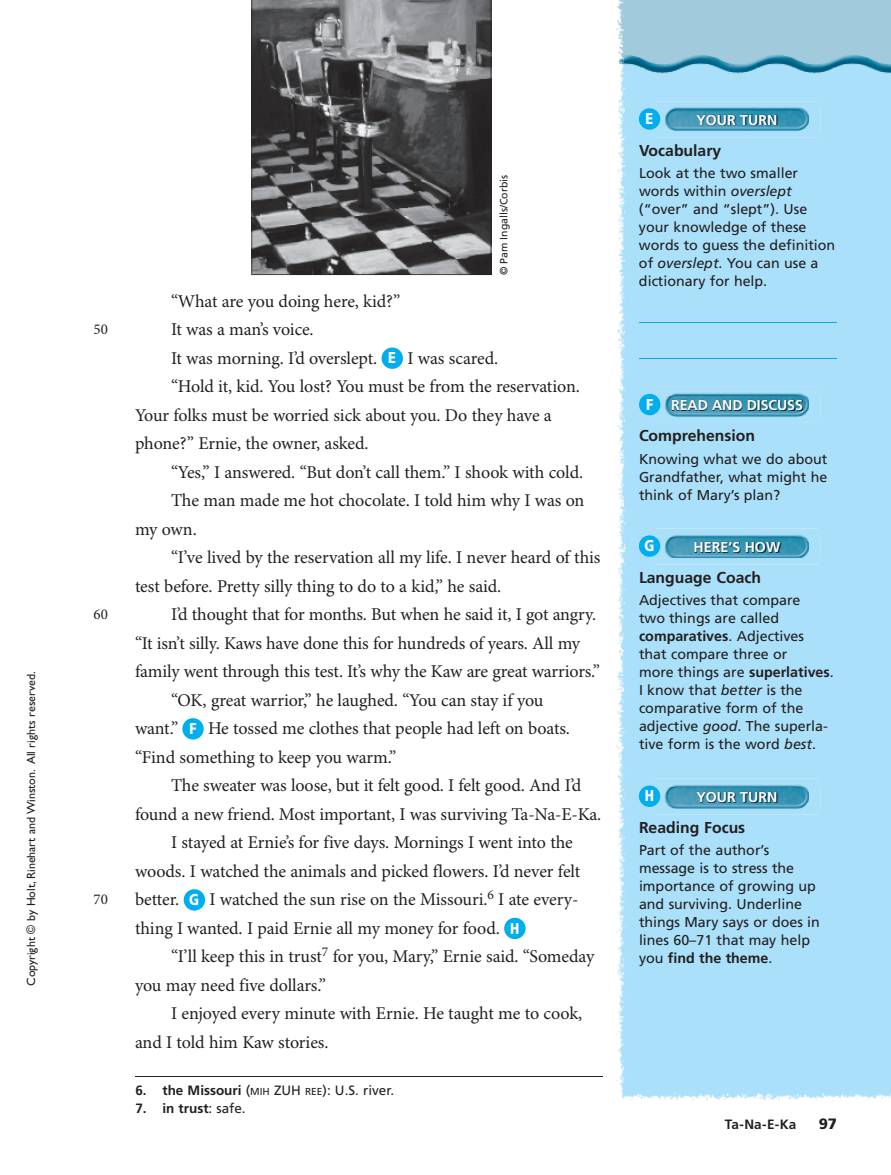
<style>
.page{position:relative;width:891px;height:1175px;background:#fff}
.page>*{position:absolute;margin:0;border:0;box-sizing:border-box;transform-origin:0 0}
.t1{font:18px "Minion Pro";letter-spacing:-.01em;color:#231f20}
.t2{font:700 15.75px "Frutiger LT Std";color:#231f20}
.t3{font:900 15.6px "Frutiger LT Std";color:#fff;scale:.82 1}
.t4{font:15px "Minion Pro";color:#231f20}
.t5{font:900 15px "Frutiger LT Std";color:#231f20}
.t6{font:14.25px/18px "Frutiger LT Std";color:#231f20}
.t7{font:700 14.25px "Frutiger LT Std";color:#fff}
.t8{font:13.5px "Frutiger LT Std";color:#231f20}
.t9{font:700 13.5px "Frutiger LT Std";color:#231f20}
.t10{font:12px "Gill Sans Std";color:#231f20}
.t11{font:10.5px "Frutiger LT Std";color:#231f20}
.s1{font-family:"Frutiger LT Std";font-weight:900;font-size:15.6px;color:#fff}
.s2{font-weight:700}
.s3{font-size:10.2px}
.s4{font-weight:400}
.s5{font-style:italic}
.s6{font-weight:900;font-size:15.6px}
</style>
<div class="page">
<img style="left:616px;top:0;width:275px;height:1101px">
<div style="left:382px;top:347px;width:21px;height:22px;background:#00aeef;border-radius:50%"></div>
<div style="left:182px;top:718px;width:22px;height:21px;background:#00aeef;border-radius:50%"></div>
<div style="left:184px;top:889px;width:21px;height:21px;background:#00aeef;border-radius:50%"></div>
<div style="left:504px;top:917px;width:22px;height:22px;background:#00aeef;border-radius:50%"></div>
<img style="left:656px;top:101px;width:162px;height:36px">
<img style="left:656px;top:111px;width:162px;height:20px">
<div style="left:639px;top:108px;width:21px;height:22px;background:#00aeef;border-radius:50%"></div>
<hr style="left:639px;top:322px;width:198px;height:1px;background:#00aeef">
<hr style="left:639px;top:358px;width:198px;height:1px;background:#00aeef">
<img style="left:656px;top:387px;width:162px;height:36px">
<img style="left:656px;top:396px;width:162px;height:20px">
<div style="left:639px;top:394px;width:21px;height:21px;background:#00aeef;border-radius:50%"></div>
<img style="left:656px;top:528px;width:162px;height:36px">
<img style="left:656px;top:537px;width:162px;height:21px">
<div style="left:639px;top:535px;width:21px;height:22px;background:#00aeef;border-radius:50%"></div>
<hr style="left:135px;top:1075px;width:468px;height:1px;background:#231f20">
<svg style="left:252px;top:0;width:239px;height:275px;background:#636264"></svg>
<img style="left:656px;top:778px;width:162px;height:36px">
<img style="left:656px;top:787px;width:162px;height:21px">
<div style="left:639px;top:785px;width:21px;height:22px;background:#00aeef;border-radius:50%"></div>
<p class="t10" style="left:27px;top:985px;width:316px;rotate:-90deg">Copyright © by Holt, Rinehart and Winston. All rights reserved.</p>
<p class="t4" style="left:94px;top:323px;width:16px">50</p>
<p class="t4" style="left:94px;top:608px;width:16px">60</p>
<p class="t4" style="left:94px;top:893px;width:16px">70</p>
<p class="t11" style="left:500px;top:275px;width:102px;rotate:-90deg">© Pam Ingalls/Corbis</p>
<p class="t1" style="left:171px;top:294px;width:231px">“What are you doing here, kid?”</p>
<p class="t1" style="left:171px;top:322px;width:144px">It was a man’s voice.</p>
<p class="t1" style="left:171px;top:351px;width:329px">It was morning. I’d overslept. <span class="s1">E</span> I was scared.</p>
<p class="t1" style="left:171px;top:379px;width:410px">“Hold it, kid. You lost? You must be from the reservation.</p>
<p class="t1" style="left:135px;top:408px;width:418px">Your folks must be worried sick about you. Do they have a</p>
<p class="t1" style="left:135px;top:436px;width:235px">phone?” Ernie, the owner, asked.</p>
<p class="t1" style="left:171px;top:465px;width:414px">“Yes,” I answered. “But don’t call them.” I shook with cold.</p>
<p class="t1" style="left:171px;top:493px;width:415px">The man made me hot chocolate. I told him why I was on</p>
<p class="t1" style="left:135px;top:522px;width:63px">my own.</p>
<p class="t1" style="left:171px;top:550px;width:431px">“I’ve lived by the reservation all my life. I never heard of this</p>
<p class="t1" style="left:135px;top:579px;width:368px">test before. Pretty silly thing to do to a kid,” he said.</p>
<p class="t1" style="left:171px;top:607px;width:427px">I’d thought that for months. But when he said it, I got angry.</p>
<p class="t1" style="left:135px;top:636px;width:447px">“It isn’t silly. Kaws have done this for hundreds of years. All my</p>
<p class="t1" style="left:135px;top:664px;width:466px">family went through this test. It’s why the Kaw are great warriors.”</p>
<p class="t1" style="left:171px;top:693px;width:374px">“OK, great warrior,” he laughed. “You can stay if you</p>
<p class="t1" style="left:135px;top:721px;width:437px">want.” <span class="s1">F</span> He tossed me clothes that people had left on boats.</p>
<p class="t1" style="left:135px;top:750px;width:263px">“Find something to keep you warm.”</p>
<p class="t1" style="left:171px;top:778px;width:412px">The sweater was loose, but it felt good. I felt good. And I’d</p>
<p class="t1" style="left:135px;top:807px;width:468px">found a new friend. Most important, I was surviving Ta-Na-E-Ka.</p>
<p class="t1" style="left:171px;top:835px;width:403px">I stayed at Ernie’s for five days. Mornings I went into the</p>
<p class="t1" style="left:135px;top:864px;width:447px">woods. I watched the animals and picked flowers. I’d never felt</p>
<p class="t1" style="left:135px;top:892px;width:445px">better. <span class="s1">G</span> I watched the sun rise on the Missouri.<sup>6</sup> I ate every-</p>
<p class="t1" style="left:135px;top:921px;width:386px">thing I wanted. I paid Ernie all my money for food. <span class="s1">H</span></p>
<p class="t1" style="left:171px;top:949px;width:425px">“I’ll keep this in trust<sup>7</sup> for you, Mary,” Ernie said. “Someday</p>
<p class="t1" style="left:135px;top:978px;width:193px">you may need five dollars.”</p>
<p class="t1" style="left:171px;top:1006px;width:413px">I enjoyed every minute with Ernie. He taught me to cook,</p>
<p class="t1" style="left:135px;top:1035px;width:195px">and I told him Kaw stories.</p>
<p class="t8" style="left:135px;top:1084px;width:260px"><span class="s2">6. the Missouri</span> (<span class="s3">MIH</span> ZUH <span class="s3">REE</span>): U.S. river.</p>
<p class="t9" style="left:135px;top:1102px;width:112px">7. in trust<span class="s4">: safe.</span></p>
<p class="t3" style="left:646px;top:113px;width:11px">E</p>
<p class="t7" style="left:696px;top:114px;width:83px">YOUR TURN</p>
<p class="t2" style="left:639px;top:144px;width:84px">Vocabulary</p>
<p class="t6" style="left:639px;top:165px;width:198px">Look at the two smaller words within <span class="s5">overslept </span>(“over” and “slept”). Use your knowledge of these words to guess the definition of <span class="s5">overslept</span>. You can use a dictionary for help.</p>
<p class="t7" style="left:646px;top:399px;width:158px"><span class="s6">F</span> READ AND DISCUSS</p>
<p class="t2" style="left:639px;top:429px;width:118px">Comprehension</p>
<p class="t6" style="left:639px;top:451px;width:190px;text-align:justify">Knowing what we do about Grandfather, what might he think of Mary’s plan?</p>
<p class="t3" style="left:645px;top:539px;width:14px">G</p>
<p class="t7" style="left:694px;top:541px;width:88px">HERE’S HOW</p>
<p class="t2" style="left:639px;top:571px;width:124px">Language Coach</p>
<p class="t6" style="left:639px;top:592px;width:196px">Adjectives that compare<br>two things are called <span class="s2">comparatives</span>. Adjectives that compare three or<br>more things are <span class="s2">superlatives</span>.<br>I know that <span class="s5">better</span> is the comparative form of the adjective <span class="s5">good</span>. The superla&shy;tive form is the word <span class="s5">best</span>.</p>
<p class="t3" style="left:645px;top:789px;width:13px">H</p>
<p class="t7" style="left:696px;top:791px;width:83px">YOUR TURN</p>
<p class="t2" style="left:639px;top:821px;width:108px">Reading Focus</p>
<p class="t6" style="left:639px;top:842px;width:182px">Part of the author’s message is to stress the importance of growing up and surviving. Underline things Mary says or does in lines 60–71 that may help you <span class="s2">find the theme</span>.</p>
<p class="t9" style="left:725px;top:1119px;width:73px">Ta-Na-E-Ka</p>
<p class="t5" style="left:819px;top:1118px;width:20px">97</p>
</div>
